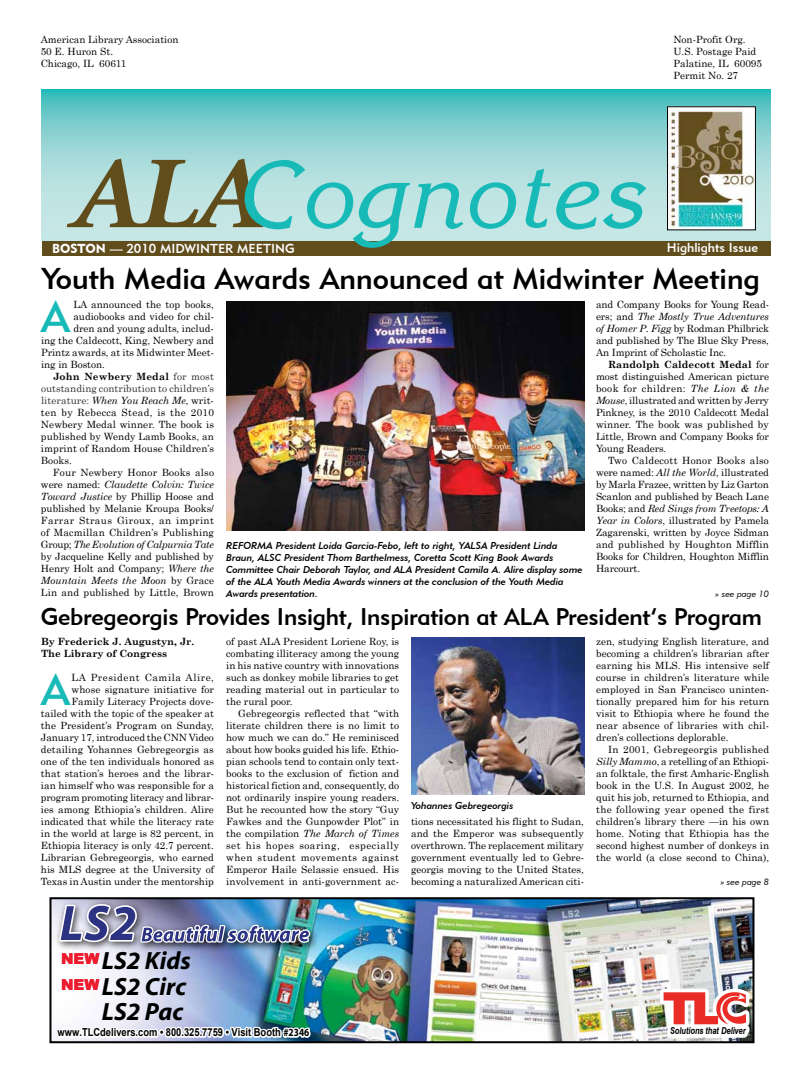
<style>
.page{position:relative;width:810px;height:1080px;background:#fff}
.page>*{position:absolute;margin:0;border:0;box-sizing:border-box;transform-origin:0 0}
.t1{font:italic 700 103.5px "Minion";color:#614d1c;scale:1.1 1}
.t2{font:italic 85.8px "Korinthia";color:#18bab8}
.t3{font:43.9px "Geometric 415 BT Medium A";color:#18bab8}
.t4{font:30px "Geometric 415 BT Medium A";color:#000}
.t5{font:italic 700 25px/25.6px "Myriad";color:#000}
.t6{font:24px "Geometric 415 BT Medium A";letter-spacing:-.01em;color:#000}
.t7{font:900 15px/26.4px "Arial";color:#ed1c2e}
.t8{font:13px "Geometric 415 BT Medium A";color:#fff}
.t9{font:700 11px "Arial";color:#000;scale:.85 1}
.t10{font:10px/12px "Century Schoolbook";color:#000;text-align:justify}
.t11{font:10px/12px "Geometric 415 BT Medium Italic A";color:#000}
.t12{font:700 10px/12px "Century Schoolbook";color:#000}
.t13{font:italic 10px "Century Schoolbook";letter-spacing:-.01em;color:#000}
.t14{font:italic 10px "Century Schoolbook";letter-spacing:.01em;color:#000}
.t15{font:10px "Century Schoolbook";letter-spacing:.005em;color:#333}
.t16{font:10px "Century Schoolbook";letter-spacing:.04em;color:#000}
.t17{font:10px "Century Schoolbook";letter-spacing:.035em;color:#000}
.t18{font:10px "Century Schoolbook";letter-spacing:.02em;color:#000}
.t19{font:italic 700 9.5px "Swiss 721 BT";color:#000;scale:.79 1}
.t20{font:9px "Geometric 415 BT Lite Italic A";color:#000}
.s1{font-family:"Geometric 415 BT Black A"}
.s2{font-style:italic}
.s3{font-weight:700}
.s4{font-weight:400;color:#333}
.s5{font-style:normal;color:#333}
.s6{font-style:normal}
.s7{font-family:"Myriad"}
</style>
<div class="page">
<img style="left:52px;top:900px;width:699px;height:140px">
<div style="left:49px;top:897px;width:705px;height:146px;border:2px solid #000"></div>
<img style="left:657px;top:928px;width:98px;height:116px">
<img style="left:51px;top:897px;width:272px;height:58px">
<img style="left:57px;top:902px;width:255px;height:54px">
<img style="left:54px;top:1016px;width:258px;height:28px">
<div style="left:42px;top:240px;width:728px;height:16px;background:#614d1c"></div>
<svg style="left:42px;top:89px;width:728px;height:151px;background:#99d7d6"></svg>
<img style="left:669px;top:109px;width:85px;height:119px">
<div style="left:667px;top:107px;width:89px;height:123px;border:1px solid #000"></div>
<img style="left:227px;top:301px;width:358px;height:229px">
<img style="left:412px;top:637px;width:173px;height:157px">
<p class="t10" style="left:41px;top:33px;width:139px;text-align:left">American Library Association<br>50 E. Huron St.<br>Chicago, IL 60611</p>
<p class="t10" style="left:673px;top:33px;width:90px;text-align:left">Non-Profit Org.<br>U.S. Postage Paid<br>Palatine, IL 60095<br>Permit No. 27</p>
<h1 class="t1" style="left:71px;top:142px;width:180px">ALA</h1>
<h2 class="t2" style="left:235px;top:142px;width:413px">Cognotes</h2>
<h3 class="t8" style="left:52px;top:241px;width:244px"><span class="s1">BOSTON</span> — 2010 MIDWINTER MEETING</h3>
<h3 class="t8" style="left:667px;top:240px;width:93px">Highlights Issue</h3>
<h3 class="t4" style="left:42px;top:260px;width:720px">Youth Media Awards Announced at Midwinter Meeting</h3>
<p class="t10" style="left:596px;top:298px;width:175px">and Company Books for Young Read&shy;ers; and <span class="s2">The Mostly True Adventures of Homer P. Figg</span> by Rodman Philbrick and published by The Blue Sky Press, An Imprint of Scholastic Inc.</p>
<p class="t10" style="left:596px;top:358px;width:175px;text-indent:12px"><span class="s3">Randolph Caldecott Medal</span> for most distinguished American picture book for children: <span class="s2">The Lion &amp; the Mouse</span>, illustrated and written by Jerry Pinkney, is the 2010 Caldecott Medal winner. The book was published by Little, Brown and Company Books for Young Readers.</p>
<p class="t10" style="left:596px;top:454px;width:175px;text-indent:12px">Two Caldecott Honor Books also were named: <span class="s2">All the World</span>, illustrated by Marla Frazee, written by Liz Garton Scanlon and published by Beach Lane Books; and <span class="s2">Red Sings from Treetops: A Year in Colors</span>, illustrated by Pamela Zagarenski, written by Joyce Sidman and published by Houghton Mifflin Books for Children, Houghton Mifflin Harcourt.</p>
<h3 class="t3" style="left:41px;top:290px;width:30px">A</h3>
<p class="t10" style="left:73px;top:298px;width:142px">LA announced the top books,</p>
<p class="t10" style="left:73px;top:310px;width:142px">audiobooks and video for chil-</p>
<p class="t10" style="left:73px;top:322px;width:142px">dren and young adults, includ-</p>
<p class="t10" style="left:41px;top:334px;width:174px">ing the Caldecott, King, Newbery and</p>
<p class="t10" style="left:41px;top:346px;width:174px">Printz awards, at its Midwinter Meet-</p>
<p class="t10" style="left:41px;top:358px;width:66px">ing in Boston.</p>
<p class="t12" style="left:53px;top:371px;width:163px">John Newbery Medal <span class="s4">for most</span></p>
<p class="t15" style="left:41px;top:382px;width:175px">outstanding contribution to children’s</p>
<p class="t14" style="left:41px;top:395px;width:174px"><span class="s5">literature:</span> When You Reach Me<span class="s6">, writ-</span></p>
<p class="t17" style="left:41px;top:406px;width:175px">ten by Rebecca Stead, is the 2010</p>
<p class="t10" style="left:41px;top:418px;width:175px">Newbery Medal winner. The book is</p>
<p class="t10" style="left:41px;top:430px;width:175px">published by Wendy Lamb Books, an</p>
<p class="t10" style="left:41px;top:442px;width:175px">imprint of Random House Children’s</p>
<p class="t10" style="left:41px;top:454px;width:33px">Books.</p>
<p class="t18" style="left:53px;top:466px;width:163px">Four Newbery Honor Books also</p>
<p class="t13" style="left:41px;top:479px;width:175px"><span class="s6">were named:</span> Claudette Colvin: Twice</p>
<p class="t10" style="left:41px;top:490px;width:175px"><span class="s2">Toward Justice</span> by Phillip Hoose and</p>
<p class="t10" style="left:41px;top:502px;width:175px">published by Melanie Kroupa Books/</p>
<p class="t16" style="left:41px;top:514px;width:175px">Farrar Straus Giroux, an imprint</p>
<p class="t10" style="left:41px;top:526px;width:175px">of Macmillan Children’s Publishing</p>
<p class="t13" style="left:41px;top:539px;width:174px"><span class="s6">Group;</span> The Evolution of Calpurnia Tate</p>
<p class="t10" style="left:41px;top:550px;width:174px">by Jacqueline Kelly and published by</p>
<p class="t10" style="left:41px;top:562px;width:175px">Henry Holt and Company; <span class="s2">Where the</span></p>
<p class="t14" style="left:41px;top:575px;width:175px">Mountain Meets the Moon <span class="s6">by Grace</span></p>
<p class="t10" style="left:41px;top:586px;width:175px">Lin and published by Little, Brown</p>
<p class="t11" style="left:226px;top:539px;width:358px">REFORMA President Loida Garcia-Febo, left to right, YALSA President Linda Braun, ALSC President Thom Barthelmess, Coretta Scott King Book Awards Committee Chair Deborah Taylor, and ALA President Camila A. Alire display some of the ALA Youth Media Awards winners at the conclusion of the Youth Media Awards presentation.</p>
<p class="t20" style="left:715px;top:588px;width:55px">» see page 10</p>
<h3 class="t6" style="left:41px;top:602px;width:723px">Gebregeorgis Provides Insight, Inspiration at ALA President’s Program</h3>
<p class="t10" style="left:226px;top:635px;width:174px">of past ALA President Loriene Roy, is combating illiteracy among the young in his native country with innovations such as donkey mobile libraries to get reading material out in particular to the rural poor.</p>
<p class="t10" style="left:226px;top:707px;width:175px;text-indent:12px">Gebregeorgis reflected that “with literate children there is no limit to how much we can do.” He reminisced about how books guided his life. Ethio&shy;pian schools tend to contain only text&shy;books to the exclusion of fiction and historical fiction and, consequently, do not ordinarily inspire young readers.<br>But he recounted how the story “Guy Fawkes and the Gunpowder Plot” in the compilation <span class="s2">The March of Times </span>set his hopes soaring, especially when student movements against Emperor Haile Selassie ensued. His involvement in anti-government ac-</p>
<p class="t10" style="left:596px;top:635px;width:175px">zen, studying English literature, and becoming a children’s librarian after earning his MLS. His intensive self course in children’s literature while employed in San Francisco uninten&shy;tionally prepared him for his return visit to Ethiopia where he found the near absence of libraries with chil&shy;dren’s collections deplorable.</p>
<p class="t10" style="left:596px;top:743px;width:175px;text-indent:12px">In 2001, Gebregeorgis published <span class="s2">Silly Mammo</span>, a retelling of an Ethiopi&shy;an folktale, the first Amharic-English book in the U.S. In August 2002, he quit his job, returned to Ethiopia, and the following year opened the first children’s library there —in his own home. Noting that Ethiopia has the second highest number of donkeys in the world (a close second to China),</p>
<p class="t20" style="left:720px;top:876px;width:50px">» see page 8</p>
<p class="t12" style="left:41px;top:635px;width:155px">By Frederick J. Augustyn, Jr.<br>The Library of Congress</p>
<h3 class="t3" style="left:41px;top:663px;width:30px">A</h3>
<p class="t10" style="left:41px;top:671px;width:175px;text-align:right">LA President Camila Alire, whose signature initiative for Family Literacy Projects dove-<br>tailed with the topic of the speaker at the President’s Program on Sunday, January 17, introduced the CNN Video detailing Yohannes Gebregeorgis as one of the ten individuals honored as that station’s heroes and the librar&shy;ian himself who was responsible for a program promoting literacy and librar&shy;ies among Ethiopia’s children. Alire indicated that while the literacy rate in the world at large is 82 percent, in Ethiopia literacy is only 42.7 percent.<br>Librarian Gebregeorgis, who earned his MLS degree at the University of Texas in Austin under the mentorship</p>
<p class="t11" style="left:411px;top:799px;width:104px">Yohannes Gebregeorgis</p>
<p class="t10" style="left:411px;top:815px;width:175px">tions necessitated his flight to Sudan, and the Emperor was subsequently overthrown. The replacement military government eventually led to Gebre&shy;georgis moving to the United States, becoming a naturalized American citi-</p>
<h3 class="t5" style="left:102px;top:949px;width:90px">LS2 Kids<br>LS2 Circ<br>LS2 Pac</h3>
<h3 class="t7" style="left:61px;top:945px;width:40px">NEW<br>NEW</h3>
<p class="t9" style="left:58px;top:1025px;width:298px">www.TLCdelivers.com • 800.325.7759 • Visit Booth <span class="s7">#2346</span></p>
<p class="t19" style="left:671px;top:1025px;width:97px">Solutions that Deliver</p>
</div>
